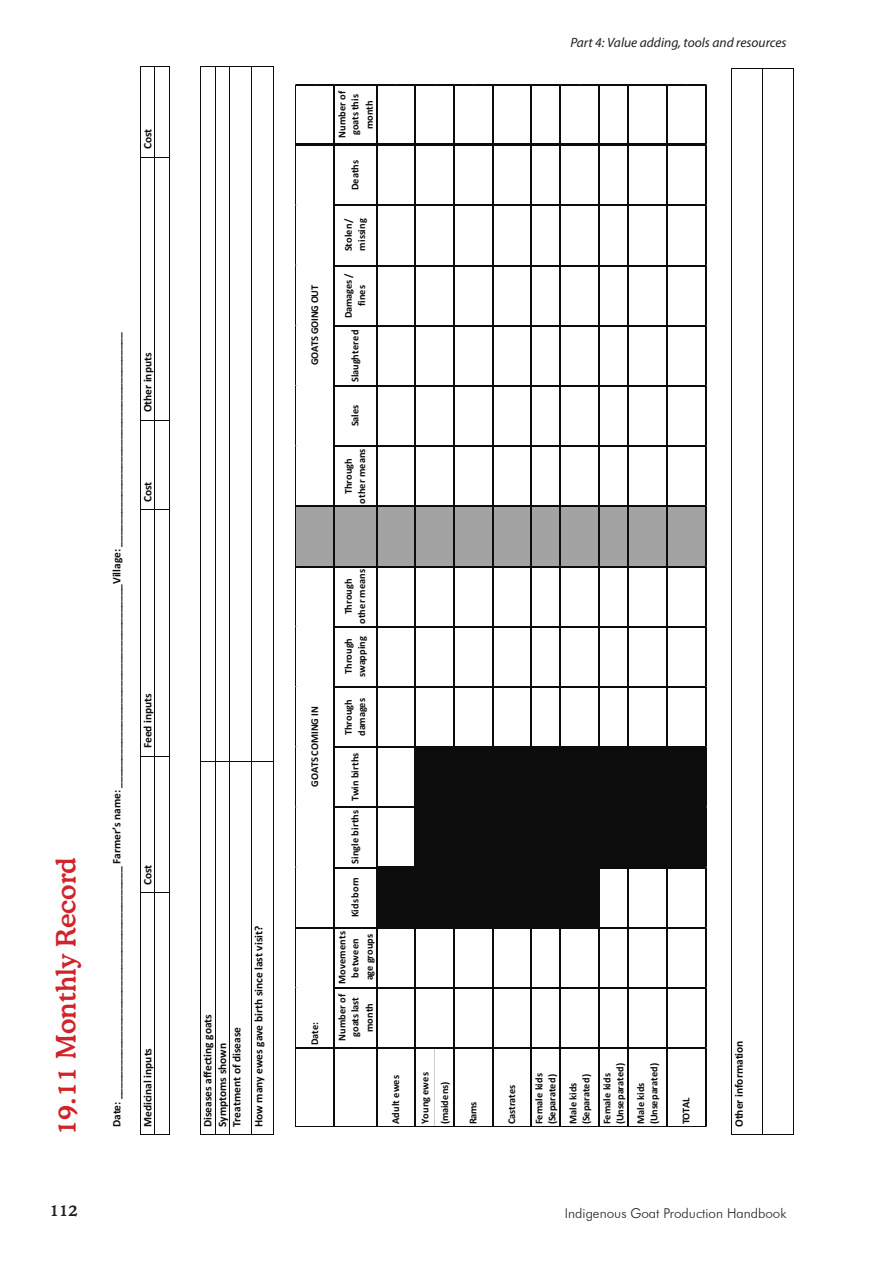
<style>
.page{position:relative;width:893px;height:1263px;background:#fff}
.page>*{position:absolute;margin:0;border:0;box-sizing:border-box;transform-origin:0 0}
.t1{font:500 27px "Cooper BT";color:#d1232a}
.t2{font:500 16.5px "Cooper BT";color:#231f20}
.t3{font:italic 13.5px "Myriad Pro";color:#231f20}
.t4{font:300 13.5px "Futura BT";color:#231f20}
.t5{font:700 11.4px/14.5px "Calibri";color:#0c0c0c}
.t6{font:700 10.35px/13.2px "Calibri";letter-spacing:.005em;color:#0c0c0c}
.t7{font:700 10.35px "Calibri";letter-spacing:-.02em;color:#0c0c0c}
.t8{font:700 10.35px "Calibri";letter-spacing:.025em;color:#0c0c0c}
</style>
<div class="page">
<hr style="left:140px;top:893px;width:1px;height:241px;background:#0c0c0c">
<hr style="left:140px;top:756px;width:1px;height:136px;background:#0c0c0c">
<hr style="left:140px;top:510px;width:1px;height:246px;background:#0c0c0c">
<hr style="left:140px;top:420px;width:1px;height:90px;background:#0c0c0c">
<hr style="left:140px;top:158px;width:1px;height:262px;background:#0c0c0c">
<hr style="left:140px;top:67px;width:1px;height:90px;background:#0c0c0c">
<hr style="left:154px;top:893px;width:1px;height:241px;background:#0c0c0c">
<hr style="left:154px;top:756px;width:1px;height:136px;background:#0c0c0c">
<hr style="left:154px;top:510px;width:1px;height:246px;background:#0c0c0c">
<hr style="left:154px;top:420px;width:1px;height:90px;background:#0c0c0c">
<hr style="left:154px;top:158px;width:1px;height:262px;background:#0c0c0c">
<hr style="left:154px;top:67px;width:1px;height:90px;background:#0c0c0c">
<svg style="left:140px;top:1134px;width:30px;height:1px"></svg>
<hr style="left:169px;top:893px;width:1px;height:241px;background:#0c0c0c">
<svg style="left:140px;top:892px;width:30px;height:1px"></svg>
<hr style="left:169px;top:756px;width:1px;height:136px;background:#0c0c0c">
<svg style="left:141px;top:756px;width:28px;height:1px"></svg>
<hr style="left:169px;top:510px;width:1px;height:246px;background:#0c0c0c">
<hr style="left:169px;top:420px;width:1px;height:90px;background:#0c0c0c">
<svg style="left:141px;top:420px;width:28px;height:1px"></svg>
<hr style="left:169px;top:158px;width:1px;height:262px;background:#0c0c0c">
<svg style="left:140px;top:157px;width:30px;height:1px"></svg>
<hr style="left:169px;top:67px;width:1px;height:90px;background:#0c0c0c">
<svg style="left:140px;top:66px;width:30px;height:1px"></svg>
<hr style="left:200px;top:762px;width:1px;height:372px;background:#0c0c0c">
<hr style="left:200px;top:67px;width:1px;height:695px;background:#0c0c0c">
<hr style="left:215px;top:762px;width:1px;height:372px;background:#0c0c0c">
<hr style="left:215px;top:67px;width:1px;height:695px;background:#0c0c0c">
<hr style="left:229px;top:762px;width:1px;height:372px;background:#0c0c0c">
<hr style="left:229px;top:67px;width:1px;height:695px;background:#0c0c0c">
<hr style="left:251px;top:762px;width:1px;height:372px;background:#0c0c0c">
<hr style="left:251px;top:67px;width:1px;height:695px;background:#0c0c0c">
<svg style="left:200px;top:1134px;width:74px;height:1px"></svg>
<hr style="left:273px;top:762px;width:1px;height:372px;background:#0c0c0c">
<hr style="left:273px;top:67px;width:1px;height:695px;background:#0c0c0c">
<svg style="left:200px;top:66px;width:74px;height:1px"></svg>
<div style="left:296px;top:505px;width:81px;height:61px;background:#a3a3a3"></div>
<div style="left:376px;top:866px;width:40px;height:62px;background:#0c0c0c"></div>
<div style="left:376px;top:505px;width:40px;height:61px;background:#a3a3a3"></div>
<div style="left:415px;top:746px;width:185px;height:182px;background:#0c0c0c"></div>
<div style="left:415px;top:505px;width:185px;height:61px;background:#a3a3a3"></div>
<div style="left:599px;top:746px;width:107px;height:121px;background:#0c0c0c"></div>
<div style="left:599px;top:505px;width:107px;height:61px;background:#a3a3a3"></div>
<hr style="left:295px;top:146px;width:1px;height:980px;background:#0c0c0c">
<hr style="left:295px;top:84px;width:1px;height:59px;background:#0c0c0c">
<hr style="left:333px;top:146px;width:2px;height:980px;background:#0c0c0c">
<hr style="left:333px;top:84px;width:2px;height:59px;background:#0c0c0c">
<hr style="left:376px;top:146px;width:1px;height:980px;background:#0c0c0c">
<hr style="left:376px;top:84px;width:1px;height:59px;background:#0c0c0c">
<hr style="left:414px;top:146px;width:2px;height:980px;background:#0c0c0c">
<hr style="left:414px;top:84px;width:2px;height:59px;background:#0c0c0c">
<hr style="left:434px;top:1049px;width:1px;height:77px;background:#cdcdcd">
<hr style="left:453px;top:146px;width:2px;height:980px;background:#0c0c0c">
<hr style="left:453px;top:84px;width:2px;height:59px;background:#0c0c0c">
<hr style="left:492px;top:146px;width:1px;height:980px;background:#0c0c0c">
<hr style="left:492px;top:84px;width:1px;height:59px;background:#0c0c0c">
<hr style="left:530px;top:146px;width:2px;height:980px;background:#0c0c0c">
<hr style="left:530px;top:84px;width:2px;height:59px;background:#0c0c0c">
<hr style="left:559px;top:146px;width:2px;height:980px;background:#0c0c0c">
<hr style="left:559px;top:84px;width:2px;height:59px;background:#0c0c0c">
<hr style="left:598px;top:146px;width:2px;height:980px;background:#0c0c0c">
<hr style="left:598px;top:84px;width:2px;height:59px;background:#0c0c0c">
<hr style="left:627px;top:146px;width:2px;height:980px;background:#0c0c0c">
<hr style="left:627px;top:84px;width:2px;height:59px;background:#0c0c0c">
<hr style="left:666px;top:146px;width:2px;height:980px;background:#0c0c0c">
<hr style="left:666px;top:84px;width:2px;height:59px;background:#0c0c0c">
<hr style="left:295px;top:1126px;width:411px;height:1px;background:#0c0c0c">
<hr style="left:296px;top:1047px;width:410px;height:2px;background:#0c0c0c">
<hr style="left:335px;top:987px;width:371px;height:2px;background:#0c0c0c">
<hr style="left:296px;top:927px;width:410px;height:2px;background:#0c0c0c">
<hr style="left:335px;top:866px;width:371px;height:2px;background:#0c0c0c">
<hr style="left:335px;top:806px;width:371px;height:2px;background:#0c0c0c">
<hr style="left:335px;top:746px;width:371px;height:2px;background:#0c0c0c">
<hr style="left:335px;top:686px;width:371px;height:2px;background:#0c0c0c">
<hr style="left:335px;top:626px;width:371px;height:2px;background:#0c0c0c">
<hr style="left:296px;top:566px;width:410px;height:1px;background:#0c0c0c">
<hr style="left:296px;top:505px;width:410px;height:2px;background:#0c0c0c">
<hr style="left:335px;top:445px;width:371px;height:2px;background:#0c0c0c">
<hr style="left:335px;top:385px;width:371px;height:2px;background:#0c0c0c">
<hr style="left:335px;top:325px;width:371px;height:2px;background:#0c0c0c">
<hr style="left:335px;top:265px;width:371px;height:1px;background:#0c0c0c">
<hr style="left:335px;top:204px;width:371px;height:2px;background:#0c0c0c">
<hr style="left:295px;top:143px;width:411px;height:3px;background:#0c0c0c">
<hr style="left:705px;top:146px;width:1px;height:980px;background:#0c0c0c">
<hr style="left:705px;top:84px;width:1px;height:59px;background:#0c0c0c">
<hr style="left:296px;top:84px;width:410px;height:2px;background:#0c0c0c">
<hr style="left:731px;top:69px;width:1px;height:1065px;background:#0c0c0c">
<hr style="left:732px;top:1134px;width:30px;height:1px;background:#0c0c0c">
<hr style="left:732px;top:68px;width:30px;height:1px;background:#0c0c0c">
<hr style="left:762px;top:69px;width:1px;height:1065px;background:#0c0c0c">
<hr style="left:763px;top:1134px;width:30px;height:1px;background:#0c0c0c">
<hr style="left:793px;top:69px;width:1px;height:1065px;background:#0c0c0c">
<hr style="left:763px;top:68px;width:30px;height:1px;background:#0c0c0c">
<p class="t5" style="left:140px;top:149px;width:22px;rotate:-90deg">Cost</p>
<h1 class="t1" style="left:50px;top:1135px;width:279px;rotate:-90deg">19.11 Monthly Record</h1>
<p class="t5" style="left:109px;top:1127px;width:796px;rotate:-90deg">Date: _________________________________________ Farmer’s name: ____________________________________Village: ______________________________________</p>
<p class="t5" style="left:140px;top:412px;width:61px;rotate:-90deg">Other inputs</p>
<p class="t5" style="left:140px;top:502px;width:22px;rotate:-90deg">Cost</p>
<p class="t5" style="left:140px;top:748px;width:56px;rotate:-90deg">Feed inputs</p>
<p class="t5" style="left:140px;top:885px;width:22px;rotate:-90deg">Cost</p>
<p class="t5" style="left:140px;top:1127px;width:81px;rotate:-90deg">Medicinal inputs</p>
<p class="t5" style="left:200px;top:1127px;width:114px;rotate:-90deg">Diseases affecting goats<br>Symptoms shown<br>Treatment of disease</p>
<p class="t5" style="left:251px;top:1127px;width:203px;rotate:-90deg">How many ewes gave birth since last visit?</p>
<p class="t7" style="left:307px;top:365px;width:82px;rotate:-90deg">GOATS GOING OUT</p>
<p class="t6" style="left:335px;top:138px;width:48px;line-height:13.6px;text-align:center;rotate:-90deg">Number of goats this month</p>
<p class="t6" style="left:348px;top:190px;width:32px;rotate:-90deg">Deaths</p>
<p class="t6" style="left:342px;top:251px;width:35px;rotate:-90deg">Stolen/ missing</p>
<p class="t6" style="left:342px;top:318px;width:46px;text-align:center;rotate:-90deg">Damages / fines</p>
<p class="t6" style="left:348px;top:382px;width:54px;rotate:-90deg">Slaughtered</p>
<p class="t6" style="left:348px;top:426px;width:23px;rotate:-90deg">Sales</p>
<p class="t6" style="left:342px;top:503px;width:56px;text-align:center;rotate:-90deg">Through other means</p>
<h3 class="t3" style="left:570px;top:34px;width:218px">Part 4: Value adding, tools and resources</h3>
<p class="t6" style="left:308px;top:787px;width:82px;rotate:-90deg">GOATS COMING IN</p>
<p class="t6" style="left:308px;top:1045px;width:25px;rotate:-90deg">Date:</p>
<p class="t6" style="left:342px;top:624px;width:56px;text-align:center;rotate:-90deg">Through other means</p>
<p class="t6" style="left:342px;top:676px;width:42px;rotate:-90deg">Through swapping</p>
<p class="t6" style="left:342px;top:736px;width:39px;rotate:-90deg">Through damages</p>
<p class="t6" style="left:348px;top:864px;width:113px;rotate:-90deg">Single births Twin births</p>
<p class="t6" style="left:348px;top:917px;width:42px;rotate:-90deg">Kids born</p>
<p class="t6" style="left:335px;top:984px;width:54px;line-height:13.6px;text-align:center;rotate:-90deg">Movements between age groups</p>
<p class="t6" style="left:335px;top:1040px;width:48px;line-height:13.6px;text-align:center;rotate:-90deg">Number of goats last month</p>
<p class="t8" style="left:388px;top:1124px;width:51px;rotate:-90deg">Adult ewes</p>
<p class="t6" style="left:415px;top:1124px;width:53px;line-height:19.8px;rotate:-90deg">Young ewes (maidens)</p>
<p class="t6" style="left:532px;top:1124px;width:53px;rotate:-90deg">Female kids (Separated)</p>
<p class="t6" style="left:600px;top:1124px;width:63px;rotate:-90deg">Female kids (Unseparated)</p>
<p class="t6" style="left:634px;top:1124px;width:63px;rotate:-90deg">Male kids (Unseparated)</p>
<p class="t6" style="left:566px;top:1124px;width:52px;rotate:-90deg">Male kids (Separated)</p>
<p class="t6" style="left:505px;top:1124px;width:41px;rotate:-90deg">Castrates</p>
<p class="t6" style="left:466px;top:1124px;width:24px;rotate:-90deg">Rams</p>
<p class="t6" style="left:679px;top:1124px;width:28px;rotate:-90deg">TOTAL</p>
<p class="t5" style="left:731px;top:1127px;width:88px;rotate:-90deg">Other information</p>
<h2 class="t2" style="left:50px;top:1200px;width:29px">112</h2>
<h3 class="t4" style="left:565px;top:1205px;width:223px">Indigenous Goat Production Handbook</h3>
</div>
